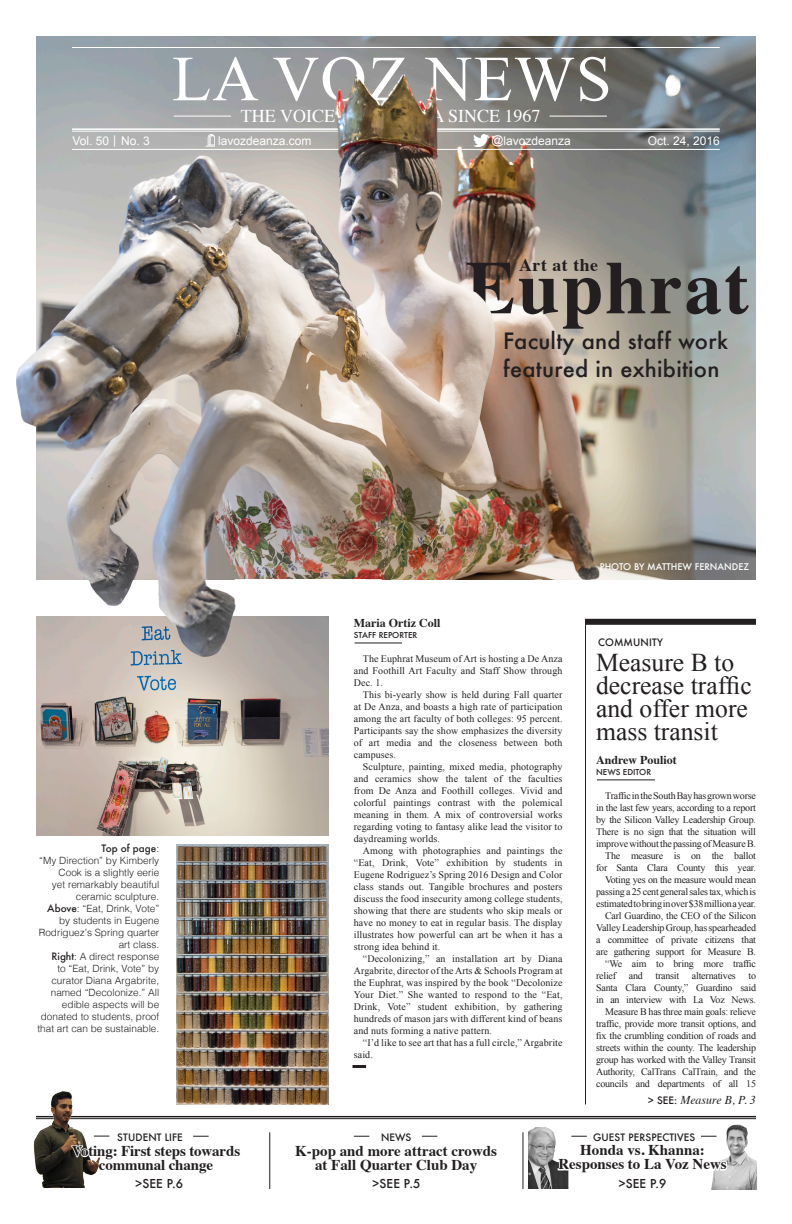
<style>
.page{position:relative;width:792px;height:1224px;background:#fff}
.page>*{position:absolute;margin:0;border:0;box-sizing:border-box;transform-origin:0 0}
.t1{font:700 74.8px "Times";letter-spacing:.03em;color:#231f20}
.t2{font:64.2px "Times New Roman";letter-spacing:.02em;color:#fff}
.t3{font:25.6px/22.9px "Times New Roman";color:#231f20}
.t4{font:500 22px/28px "Futura";letter-spacing:.01em;color:#231f20}
.t5{font:18px "Times";color:#fff}
.t6{font:700 17.8px "Times";letter-spacing:.03em;color:#231f20}
.t7{font:700 15px/14px "Times";color:#231f20;text-align:center}
.t8{font:12px "Arial";color:#fff}
.t9{font:700 12px "Times";color:#231f20}
.t10{font:500 12px "Futura";color:#231f20}
.t11{font:italic 12px "Times";color:#231f20}
.t12{font:10px/12px "Times New Roman";letter-spacing:-.02em;color:#231f20;text-align:justify}
.t13{font:300 10px/12px "Helvetica";color:#231f20;text-align:right}
.t14{font:10px/12px "Times New Roman";letter-spacing:.01em;color:#231f20}
.t15{font:500 10px "Futura";color:#231f20}
.t16{font:500 9px "Futura";color:#fff}
.t17{font:500 8px "Futura";color:#231f20}
.s1{font-family:"Futura";font-weight:500}
.s2{font-family:"Futura";font-weight:500;font-style:normal;font-size:10px}
</style>
<div class="page">
<img style="left:36px;top:657px;width:293px;height:179px">
<img style="left:508px;top:36px;width:248px;height:543px">
<hr style="left:72px;top:128px;width:648px;height:2px;background:#fff">
<hr style="left:72px;top:131px;width:648px;height:1px;background:#fff">
<hr style="left:72px;top:149px;width:648px;height:1px;background:#fff">
<hr style="left:72px;top:47px;width:648px;height:1px;background:#fff">
<hr style="left:550px;top:116px;width:57px;height:1px;background:#fff">
<hr style="left:36px;top:1116px;width:720px;height:1px;background:#231f20">
<hr style="left:36px;top:1118px;width:720px;height:1px;background:#231f20">
<hr style="left:269px;top:1132px;width:1px;height:57px;background:#231f20">
<hr style="left:522px;top:1132px;width:1px;height:57px;background:#231f20">
<svg style="left:193px;top:1136px;width:16px;height:1px"></svg>
<svg style="left:422px;top:1136px;width:15px;height:1px"></svg>
<svg style="left:354px;top:1136px;width:15px;height:1px"></svg>
<img style="left:176px;top:844px;width:153px;height:260px">
<hr style="left:585px;top:622px;width:1px;height:482px;background:#231f20">
<div style="left:585px;top:619px;width:171px;height:6px;background:#231f20"></div>
<hr style="left:597px;top:779px;width:58px;height:1px;background:#231f20">
<img style="left:33px;top:1091px;width:70px;height:97px">
<hr style="left:352px;top:1065px;width:14px;height:3px;background:#231f20">
<svg style="left:70px;top:1136px;width:40px;height:25px"></svg>
<img style="left:16px;top:36px;width:492px;height:621px">
<img style="left:701px;top:1124px;width:56px;height:65px">
<img style="left:529px;top:1128px;width:47px;height:61px">
<svg style="left:557px;top:1143px;width:172px;height:47px"></svg>
<div style="left:235px;top:579px;width:131px;height:26px;background:#fff;border:1px solid #fff"></div>
<div style="left:243px;top:579px;width:139px;height:26px;background:#fff"></div>
<p class="t2" style="left:172px;top:36px;width:441px">LA VOZ NEWS</p>
<p class="t5" style="left:241px;top:99px;width:301px">THE VOICE OF DE ANZA SINCE 1967</p>
<p class="t8" style="left:73px;top:133px;width:38px">Vol. 50</p>
<p class="t8" style="left:113px;top:131px;width:5px">|</p>
<p class="t8" style="left:121px;top:133px;width:30px">No. 3</p>
<p class="t8" style="left:218px;top:133px;width:95px">lavozdeanza.com</p>
<p class="t8" style="left:491px;top:133px;width:81px">@lavozdeanza</p>
<p class="t8" style="left:648px;top:133px;width:74px">Oct. 24, 2016</p>
<p class="t6" style="left:519px;top:248px;width:80px">Art at the</p>
<p class="t1" style="left:466px;top:216px;width:285px">Euphrat</p>
<p class="t4" style="left:503px;top:327px;width:227px">Faculty and staff work featured in exhibition</p>
<p class="t13" style="left:39px;top:842px;width:122px"><span class="s1">Top of page</span>:<br>“My Direction” by Kimberly<br>Cook is a slightly eerie<br>yet remarkably beautiful ceramic sculpture.<br><span class="s1">Above</span>: “Eat, Drink, Vote” by students in Eugene<br>Rodriguez’s Spring quarter art class.</p>
<p class="t13" style="left:38px;top:950px;width:123px"><span class="s1">Right</span>: A direct response<br>to “Eat, Drink, Vote” by curator Diana Argabrite, named “Decolonize.” All edible aspects will be donated to students, proof that art can be sustainable.</p>
<p class="t15" style="left:117px;top:1130px;width:67px">STUDENT LIFE</p>
<p class="t7" style="left:72px;top:1143px;width:170px">Voting: First steps towards communal change</p>
<p class="t9" style="left:354px;top:612px;width:88px">Maria Ortiz Coll</p>
<p class="t17" style="left:354px;top:630px;width:65px">STAFF REPORTER</p>
<p class="t12" style="left:354px;top:653px;width:210px;text-indent:9px">The Euphrat Museum of Art is hosting a De Anza and Foothill Art Faculty and Staff Show through Dec. 1.</p>
<p class="t12" style="left:354px;top:689px;width:210px;text-indent:9px">This bi-yearly show is held during Fall quarter at De Anza, and boasts a high rate of participation among the art faculty of both colleges: 95 percent.<br>Participants say the show emphasizes the diversity of art media and the closeness between both campuses.</p>
<p class="t12" style="left:354px;top:761px;width:210px;text-indent:9px">Sculpture, painting, mixed media, photography and ceramics show the talent of the faculties from De Anza and Foothill colleges. Vivid and colorful paintings contrast with the polemical meaning in them. A mix of controversial works regarding voting to fantasy alike lead the visitor to daydreaming worlds.</p>
<p class="t12" style="left:354px;top:845px;width:210px;text-indent:9px">Among with photographies and paintings the “Eat, Drink, Vote” exhibition by students in Eugene Rodriguez’s Spring 2016 Design and Color class stands out. Tangible brochures and posters discuss the food insecurity among college students, showing that there are students who skip meals or have no money to eat in regular basis. The display illustrates how powerful can art be when it has a strong idea behind it.</p>
<p class="t12" style="left:354px;top:953px;width:210px;text-indent:9px">“Decolonizing,” an installation art by Diana Argabrite, director of the Arts &amp; Schools Program at the Euphrat, was inspired by the book “Decolonize Your Diet.” She wanted to respond to the “Eat, Drink, Vote” student exhibition, by gathering hundreds of mason jars with different kind of beans and nuts forming a native pattern.</p>
<p class="t14" style="left:354px;top:1037px;width:210px;text-indent:9px">“I’d like to see art that has a full circle,” Argabrite said.</p>
<p class="t16" style="left:600px;top:561px;width:151px">PHOTO BY MATTHEW FERNANDEZ</p>
<p class="t15" style="left:598px;top:636px;width:67px">COMMUNITY</p>
<p class="t3" style="left:596px;top:650px;width:157px">Measure B to decrease traffic and offer more mass transit</p>
<p class="t9" style="left:596px;top:749px;width:82px">Andrew Pouliot</p>
<p class="t17" style="left:596px;top:767px;width:57px">NEWS EDITOR</p>
<p class="t12" style="left:596px;top:789px;width:161px;text-indent:9px">Traffic in the South Bay has grown worse in the last few years, according to a report by the Silicon Valley Leadership Group.<br>There is no sign that the situation will improve without the passing of Measure B.</p>
<p class="t12" style="left:596px;top:849px;width:161px;text-align:right">The measure is on the ballot for Santa Clara County this year.</p>
<p class="t12" style="left:596px;top:873px;width:161px;text-indent:9px">Voting yes on the measure would mean passing a 25 cent general sales tax, which is estimated to bring in over $38 million a year.</p>
<p class="t12" style="left:596px;top:909px;width:161px;text-indent:9px">Carl Guardino, the CEO of the Silicon Valley Leadership Group, has spearheaded a committee of private citizens that are gathering support for Measure B.</p>
<p class="t12" style="left:596px;top:957px;width:161px;text-indent:9px">“We aim to bring more traffic relief</p>
<p class="t12" style="left:629px;top:969px;width:16px">and</p>
<p class="t12" style="left:656px;top:969px;width:25px">transit</p>
<p class="t12" style="left:692px;top:969px;width:45px">alternatives</p>
<p class="t12" style="left:596px;top:969px;width:161px;text-indent:152px">to Santa Clara County,” Guardino said in an interview with La Voz News.</p>
<p class="t12" style="left:596px;top:1005px;width:161px;text-indent:9px">Measure B has three main goals: relieve traffic, provide more transit options, and fix the crumbling condition of roads and streets within the county. The leadership group has worked with the Valley Transit Authority, CalTrans CalTrain, and the councils and departments of all 15</p>
<p class="t11" style="left:648px;top:1090px;width:110px"><span class="s2">&gt; SEE:</span> Measure B, P. 3</p>
<p class="t15" style="left:381px;top:1130px;width:32px">NEWS</p>
<p class="t15" style="left:593px;top:1130px;width:104px">GUEST PERSPECTIVES</p>
<p class="t7" style="left:295px;top:1143px;width:203px">K-pop and more attract crowds at Fall Quarter Club Day</p>
<p class="t7" style="left:580px;top:1142px;width:126px">Honda vs. Khanna:</p>
<p class="t7" style="left:558px;top:1156px;width:170px">Responses to La Voz News</p>
<p class="t10" style="left:135px;top:1175px;width:50px">&gt;SEE P.6</p>
<p class="t10" style="left:372px;top:1175px;width:50px">&gt;SEE P.5</p>
<p class="t10" style="left:618px;top:1175px;width:50px">&gt;SEE P.9</p>
</div>
